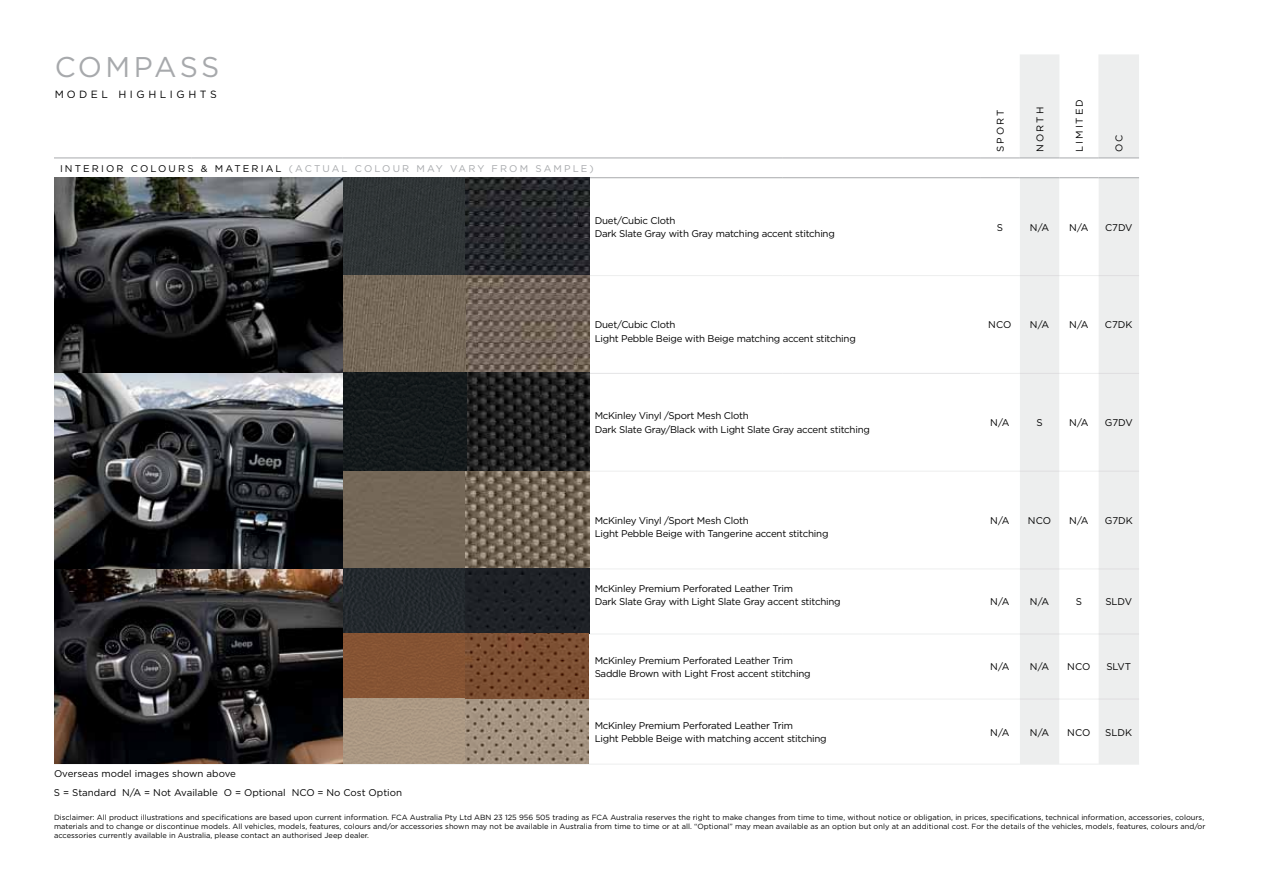
<style>
.page{position:relative;width:1263px;height:893px;background:#fff}
.page>*{position:absolute;margin:0;border:0;box-sizing:border-box;transform-origin:0 0}
.t1{font:28.5px "Gotham";letter-spacing:.11em;color:#a7a9ac}
.t2{font:10.5px "Gotham";letter-spacing:.34em;color:#000}
.t3{font:9.75px/13.5px "Gotham";letter-spacing:-.025em;color:#000}
.t4{font:9.75px "Gotham";color:#000}
.t5{font:9.75px "Gotham";letter-spacing:.22em;color:#a7a9ac}
.t6{font:7.5px/9.3px "Gotham";color:#000}
.s1{color:#000}
</style>
<div class="page">
<svg style="left:1020px;top:54px;width:119px;height:710px;fill:#edeeee"></svg>
<svg style="left:980px;top:178px;width:118px;height:586px"></svg>
<hr style="left:343px;top:177px;width:440px;height:1px;background:#a7a9ac">
<hr style="left:783px;top:177px;width:197px;height:1px;background:#a7a9ac">
<hr style="left:54px;top:158px;width:137px;height:1px;background:#a7a9ac">
<hr style="left:191px;top:158px;width:152px;height:1px;background:#a7a9ac">
<hr style="left:343px;top:158px;width:440px;height:1px;background:#a7a9ac">
<hr style="left:783px;top:158px;width:197px;height:1px;background:#a7a9ac">
<hr style="left:1020px;top:158px;width:39px;height:1px;background:#a7a9ac">
<hr style="left:980px;top:158px;width:40px;height:1px;background:#a7a9ac">
<hr style="left:1059px;top:158px;width:39px;height:1px;background:#a7a9ac">
<hr style="left:343px;top:373px;width:440px;height:1px;background:#e5e5e6">
<hr style="left:783px;top:373px;width:197px;height:1px;background:#e5e5e6">
<hr style="left:343px;top:275px;width:440px;height:1px;background:#edeeee">
<hr style="left:783px;top:275px;width:197px;height:1px;background:#edeeee">
<hr style="left:54px;top:764px;width:137px;height:1px;background:#edeeee">
<hr style="left:191px;top:764px;width:152px;height:1px;background:#edeeee">
<hr style="left:343px;top:471px;width:440px;height:1px;background:#edeeee">
<hr style="left:783px;top:471px;width:197px;height:1px;background:#edeeee">
<hr style="left:343px;top:569px;width:440px;height:1px;background:#edeeee">
<hr style="left:783px;top:569px;width:197px;height:1px;background:#edeeee">
<hr style="left:343px;top:634px;width:440px;height:1px;background:#edeeee">
<hr style="left:783px;top:634px;width:197px;height:1px;background:#edeeee">
<hr style="left:343px;top:699px;width:440px;height:1px;background:#edeeee">
<hr style="left:783px;top:699px;width:197px;height:1px;background:#edeeee">
<hr style="left:343px;top:764px;width:440px;height:1px;background:#edeeee">
<hr style="left:783px;top:764px;width:197px;height:1px;background:#edeeee">
<hr style="left:980px;top:177px;width:40px;height:1px;background:#a7a9ac">
<hr style="left:1059px;top:177px;width:39px;height:1px;background:#a7a9ac">
<hr style="left:980px;top:275px;width:40px;height:1px;background:#edeeee">
<hr style="left:1059px;top:275px;width:39px;height:1px;background:#edeeee">
<hr style="left:980px;top:373px;width:40px;height:1px;background:#edeeee">
<hr style="left:1059px;top:373px;width:39px;height:1px;background:#edeeee">
<hr style="left:980px;top:471px;width:40px;height:1px;background:#edeeee">
<hr style="left:1059px;top:471px;width:39px;height:1px;background:#edeeee">
<hr style="left:980px;top:569px;width:40px;height:1px;background:#edeeee">
<hr style="left:1059px;top:569px;width:39px;height:1px;background:#edeeee">
<hr style="left:980px;top:634px;width:40px;height:1px;background:#edeeee">
<hr style="left:1059px;top:634px;width:39px;height:1px;background:#edeeee">
<hr style="left:980px;top:699px;width:40px;height:1px;background:#edeeee">
<hr style="left:1059px;top:699px;width:39px;height:1px;background:#edeeee">
<hr style="left:980px;top:764px;width:40px;height:1px;background:#edeeee">
<hr style="left:1059px;top:764px;width:39px;height:1px;background:#edeeee">
<hr style="left:1020px;top:764px;width:39px;height:1px;background:#edeeee">
<hr style="left:1020px;top:177px;width:39px;height:1px;background:#a7a9ac">
<hr style="left:1098px;top:158px;width:41px;height:1px;background:#a7a9ac">
<hr style="left:1098px;top:177px;width:41px;height:1px;background:#a7a9ac">
<hr style="left:1098px;top:764px;width:41px;height:1px;background:#edeeee">
<hr style="left:1020px;top:275px;width:39px;height:1px;background:#dfdee0">
<hr style="left:1020px;top:373px;width:39px;height:1px;background:#dfdee0">
<hr style="left:1020px;top:471px;width:39px;height:1px;background:#dfdee0">
<hr style="left:1020px;top:569px;width:39px;height:1px;background:#dfdee0">
<hr style="left:1020px;top:634px;width:39px;height:1px;background:#dfdee0">
<hr style="left:1020px;top:699px;width:39px;height:1px;background:#dfdee0">
<hr style="left:1098px;top:275px;width:41px;height:1px;background:#dfdee0">
<hr style="left:1098px;top:373px;width:41px;height:1px;background:#dfdee0">
<hr style="left:1098px;top:471px;width:41px;height:1px;background:#dfdee0">
<hr style="left:1098px;top:569px;width:41px;height:1px;background:#dfdee0">
<hr style="left:1098px;top:634px;width:41px;height:1px;background:#dfdee0">
<hr style="left:1098px;top:699px;width:41px;height:1px;background:#dfdee0">
<img style="left:54px;top:177px;width:535px;height:587px">
<h1 class="t1" style="left:54px;top:48px;width:167px">COMPASS</h1>
<p class="t2" style="left:54px;top:87px;width:164px">MODEL HIGHLIGHTS</p>
<p class="t5" style="left:60px;top:162px;width:535px"><span class="s1">INTER IOR COLOUR S &amp; MATER IAL</span> (ACTUAL COLOUR MAY VAR Y FR OM SAMP LE )</p>
<p class="t3" style="left:993px;top:152px;width:44px;rotate:-90deg">SPORT</p>
<p class="t3" style="left:1033px;top:152px;width:46px;rotate:-90deg">NOR TH</p>
<p class="t3" style="left:1072px;top:152px;width:53px;rotate:-90deg">LIMITED</p>
<p class="t3" style="left:1112px;top:152px;width:19px;rotate:-90deg">OC</p>
<p class="t3" style="left:595px;top:213px;width:242px">Duet/Cubic Cloth<br>Dark Slate Gray with Gray matching accent stitching</p>
<p class="t3" style="left:997px;top:220px;width:8px">S</p>
<p class="t3" style="left:1030px;top:220px;width:21px">N/A</p>
<p class="t3" style="left:1069px;top:220px;width:21px">N/A</p>
<p class="t3" style="left:1105px;top:220px;width:29px">C7DV</p>
<p class="t3" style="left:595px;top:318px;width:263px">Duet/Cubic Cloth<br>Light Pebble Beige with Beige matching accent stitching</p>
<p class="t3" style="left:988px;top:318px;width:25px">NCO</p>
<p class="t3" style="left:1030px;top:318px;width:21px">N/A</p>
<p class="t3" style="left:1069px;top:318px;width:21px">N/A</p>
<p class="t3" style="left:1105px;top:318px;width:29px">C7DK</p>
<p class="t3" style="left:595px;top:409px;width:277px">McKinley Vinyl /Sport Mesh Cloth<br>Dark Slate Gray/Black with Light Slate Gray accent stitching</p>
<p class="t3" style="left:990px;top:416px;width:21px">N/A</p>
<p class="t3" style="left:1036px;top:416px;width:8px">S</p>
<p class="t3" style="left:1069px;top:416px;width:21px">N/A</p>
<p class="t3" style="left:1105px;top:416px;width:29px">G7DV</p>
<p class="t3" style="left:595px;top:514px;width:235px">McKinley Vinyl /Sport Mesh Cloth<br>Light Pebble Beige with Tangerine accent stitching</p>
<p class="t3" style="left:990px;top:514px;width:21px">N/A</p>
<p class="t3" style="left:1028px;top:514px;width:25px">NCO</p>
<p class="t3" style="left:1069px;top:514px;width:21px">N/A</p>
<p class="t3" style="left:1105px;top:514px;width:30px">G7DK</p>
<p class="t3" style="left:595px;top:581px;width:248px">McKinley Premium Perforated Leather Trim<br>Dark Slate Gray with Light Slate Gray accent stitching</p>
<p class="t3" style="left:990px;top:595px;width:21px">N/A</p>
<p class="t3" style="left:1030px;top:595px;width:21px">N/A</p>
<p class="t3" style="left:1076px;top:595px;width:8px">S</p>
<p class="t3" style="left:1105px;top:595px;width:28px">SLDV</p>
<p class="t3" style="left:595px;top:653px;width:217px">McKinley Premium Perforated Leather Trim<br>Saddle Brown with Light Frost accent stitching</p>
<p class="t3" style="left:990px;top:660px;width:21px">N/A</p>
<p class="t3" style="left:1030px;top:660px;width:21px">N/A</p>
<p class="t3" style="left:1067px;top:660px;width:25px">NCO</p>
<p class="t3" style="left:1106px;top:660px;width:26px">SLVT</p>
<p class="t4" style="left:54px;top:767px;width:183px">Overseas model images shown above</p>
<p class="t4" style="left:54px;top:786px;width:350px">S = Standard N/A = Not Available O = Optional NCO = No Cost Option</p>
<p class="t3" style="left:595px;top:718px;width:234px">McKinley Premium Perforated Leather Trim<br>Light Pebble Beige with matching accent stitching</p>
<p class="t3" style="left:990px;top:725px;width:21px">N/A</p>
<p class="t3" style="left:1030px;top:725px;width:21px">N/A</p>
<p class="t3" style="left:1067px;top:725px;width:25px">NCO</p>
<p class="t3" style="left:1105px;top:725px;width:28px">SLDK</p>
<p class="t6" style="left:54px;top:812px;width:1153px">Disclaimer: All product illustrations and specifications are based upon current information. FCA Australia Pty Ltd ABN 23 125 956 505 trading as FCA Australia reserves the right to make changes from time to time, without notice or obligation, in prices, specifications, technical information, accessories, colours, materials and to change or discontinue models. All vehicles, models, features, colours and/or accessories shown may not be available in Australia from time to time or at all. “Optional” may mean available as an option but only at an additional cost. For the details of the vehicles, models, features, colours and/or accessories currently available in Australia, please contact an authorised Jeep dealer.</p>
</div>
